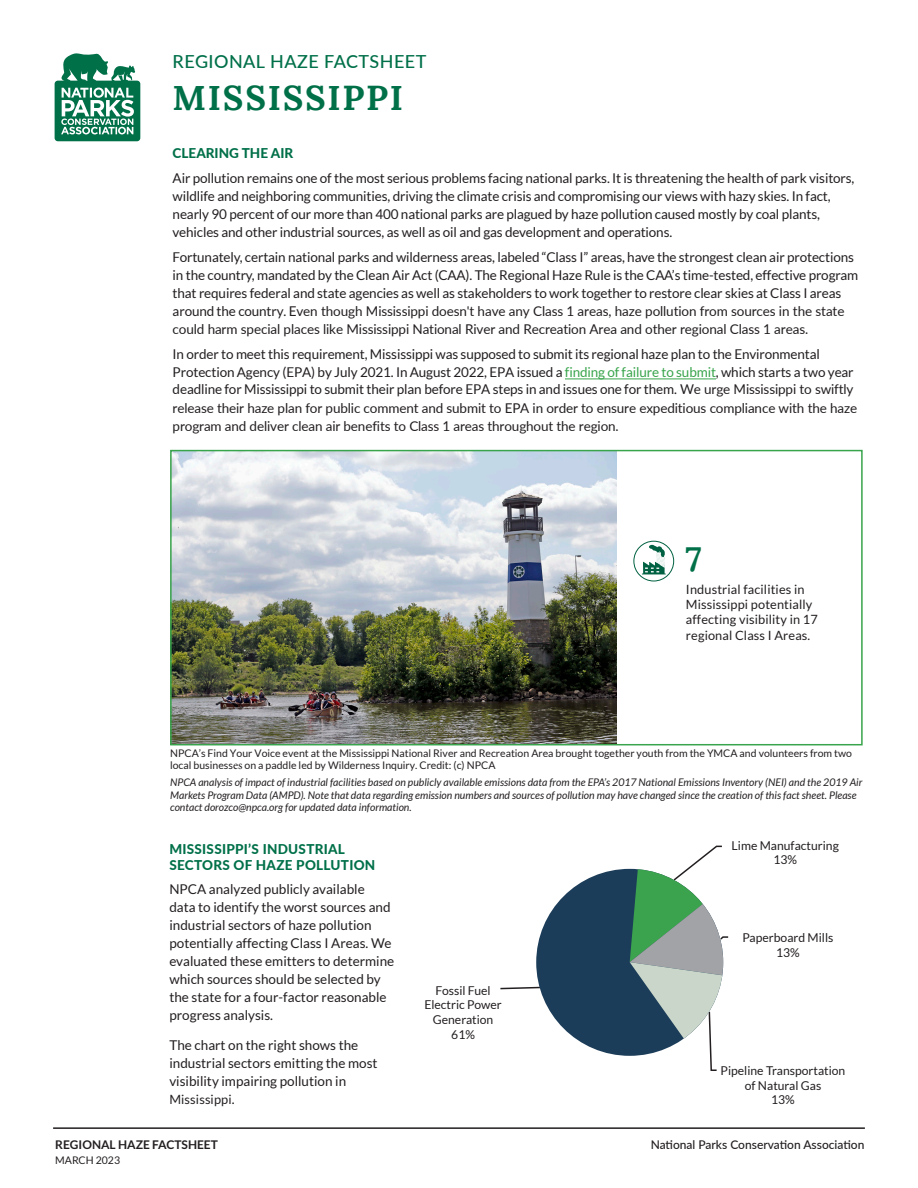
<style>
.page{position:relative;width:918px;height:1188px;background:#fff}
.page>*{position:absolute;margin:0;border:0;box-sizing:border-box;transform-origin:0 0}
.t1{font:700 34.5px "Lora";letter-spacing:.05em;color:#007049}
.t2{font:500 18px "Lato";letter-spacing:.025em;color:#007049}
.t3{font:13.5px/18px "Lato";letter-spacing:-.01em;color:#231f20}
.Underlined_Header{font:800 13.5px/16.5px "Lato";letter-spacing:.02em;color:#007049}
.t4{font:12.75px/15.3px "Lato";letter-spacing:.01em;color:#231f20}
.t5{font:12.15px/14.5px "Lato";color:#231f20;text-align:center}
.t6{font:500 12px "Lato";color:#231f20}
.t7{font:700 12px "Lato";color:#231f20}
.t8{font:italic 10.5px/12.6px "Lato";color:#231f20}
.t9{font:10.5px/12.9px "Lato";color:#231f20}
.s1{font-weight:800;color:#007049}
.s2{color:#38a44b}
.s3{font-family:"Minion Pro";font-size:12px}
.s4{font-size:13.5px}
</style>
<div class="page">
<hr style="left:53px;top:1127px;width:812px;height:2px;background:#231f20">
<svg style="left:55px;top:53px;width:85px;height:88px"></svg>
<img style="left:173px;top:453px;width:443px;height:289px">
<div style="left:170px;top:450px;width:693px;height:295px;border:2px solid #38a44b"></div>
<svg style="left:642px;top:545px;width:24px;height:29px"></svg>
<div style="left:633px;top:541px;width:41px;height:40px;border:1px solid #006142;border-radius:50%"></div>
<svg style="left:500px;top:986px;width:40px;height:4px"></svg>
<div style="left:536px;top:869px;width:187px;height:187px;background:#1c3d59;border-radius:50%"></div>
<svg style="left:630px;top:845px;width:99px;height:226px"></svg>
<hr style="left:565px;top:379px;width:151px;height:1px;background:#38a44b">
<p class="t2" style="left:173px;top:49px;width:255px">REGIONAL HAZE FACTSHEET</p>
<p class="t1" style="left:173px;top:68px;width:232px">MISSISSIPPI</p>
<p class="t3" style="left:173px;top:141px;width:683px;line-height:24.8px"><span class="s1">CLEARING THE AIR<br></span>Air pollution remains one of the most serious problems facing national parks. It is threatening the health of park visitors,</p>
<p class="t3" style="left:173px;top:187px;width:660px">wildlife and neighboring communities, driving the climate crisis and compromising our views with hazy skies. In fact, nearly 90 percent of our more than 400 national parks are plagued by haze pollution caused mostly by coal plants, vehicles and other industrial sources, as well as oil and gas development and operations.</p>
<p class="t3" style="left:173px;top:248px;width:687px">Fortunately, certain national parks and wilderness areas, labeled “Class I” areas, have the strongest clean air protections in the country, mandated by the Clean Air Act (CAA). The Regional Haze Rule is the CAA’s time-tested, effective program that requires federal and state agencies as well as stakeholders to work together to restore clear skies at Class I areas around the country. Even though Mississippi doesn't have any Class 1 areas, haze pollution from sources in the state could harm special places like Mississippi National River and Recreation Area and other regional Class 1 areas.</p>
<p class="t3" style="left:173px;top:345px;width:683px;line-height:17.4px">In order to meet this requirement, Mississippi was supposed to submit its regional haze plan to the Environmental<br>Protection Agency (EPA) by July 2021. In August 2022, EPA issued a <span class="s2">finding of failure to submit</span>, which starts a two year deadline for Mississippi to submit their plan before EPA steps in and issues one for them. We urge Mississippi to swiftly</p>
<p class="t3" style="left:173px;top:398px;width:686px">release their haze plan for public comment and submit to EPA in order to ensure expeditious compliance with the haze program and deliver clean air benefits to Class 1 areas throughout the region.</p>
<p class="t1" style="left:686px;top:530px;width:18px">7</p>
<p class="t4" style="left:686px;top:581px;width:120px">Industrial facilities in</p>
<p class="t4" style="left:686px;top:597px;width:133px">Mississippi potentially affecting visibility in 17 regional Class I Areas.</p>
<p class="t9" style="left:170px;top:746px;width:683px">NPCA’s Find Your Voice event at the Mississippi National River and Recreation Area brought together youth from the YMCA and volunteers from two local business<span class="s3">es</span> on a paddle led by Wilderness Inquiry. Credit: (c) NPCA</p>
<p class="t8" style="left:170px;top:776px;width:694px">NPCA analysis of impact of industrial facilities based on publicly available emissions data from the EPA’s 2017 National Emissions Inventory (NEI) and the 2019 Air<br>Markets Program Data (AMPD). Note that data regarding emission numbers and sources of pollution may have changed since the creation of this fact sheet. Please contact dorozco@npca.org for updated data information.</p>
<p class="Underlined_Header" style="left:169px;top:840px;width:208px">MISSISSIPPI’S INDUSTRIAL<br>SECTORS OF HAZE POLLUTION</p>
<p class="t3" style="left:169px;top:881px;width:226px">NPCA analyzed publicly available data to identify the worst sources and industrial sectors of haze pollution potentially affecting Class I Areas. We evaluated these emitters to determine which sources should be selected by the state for a four-factor reasonable progress analysis.</p>
<p class="t3" style="left:169px;top:1037px;width:210px">The chart on the right shows the industrial sectors emitting the most visibility impairing pollution in</p>
<p class="t4" style="left:169px;top:1092px;width:67px">Mississippi<span class="s4">.</span></p>
<p class="t5" style="left:732px;top:838px;width:109px">Lime Manufacturing</p>
<p class="t5" style="left:773px;top:853px;width:25px">13%</p>
<p class="t5" style="left:742px;top:930px;width:92px">Paperboard Mills</p>
<p class="t5" style="left:776px;top:945px;width:25px">13%</p>
<p class="t5" style="left:424px;top:983px;width:79px">Fossil Fuel<br>Electric Power<br>Generation</p>
<p class="t5" style="left:451px;top:1027px;width:25px">61%</p>
<p class="t5" style="left:721px;top:1064px;width:126px">Pipeline Transportation of Natural Gas</p>
<p class="t5" style="left:771px;top:1093px;width:25px">13%</p>
<p class="t7" style="left:55px;top:1138px;width:164px">REGIONAL HAZE FACTSHEET</p>
<p class="t9" style="left:55px;top:1154px;width:66px">MARCH 2023</p>
<p class="t6" style="left:651px;top:1136px;width:215px">National Parks Conservation Association</p>
</div>
